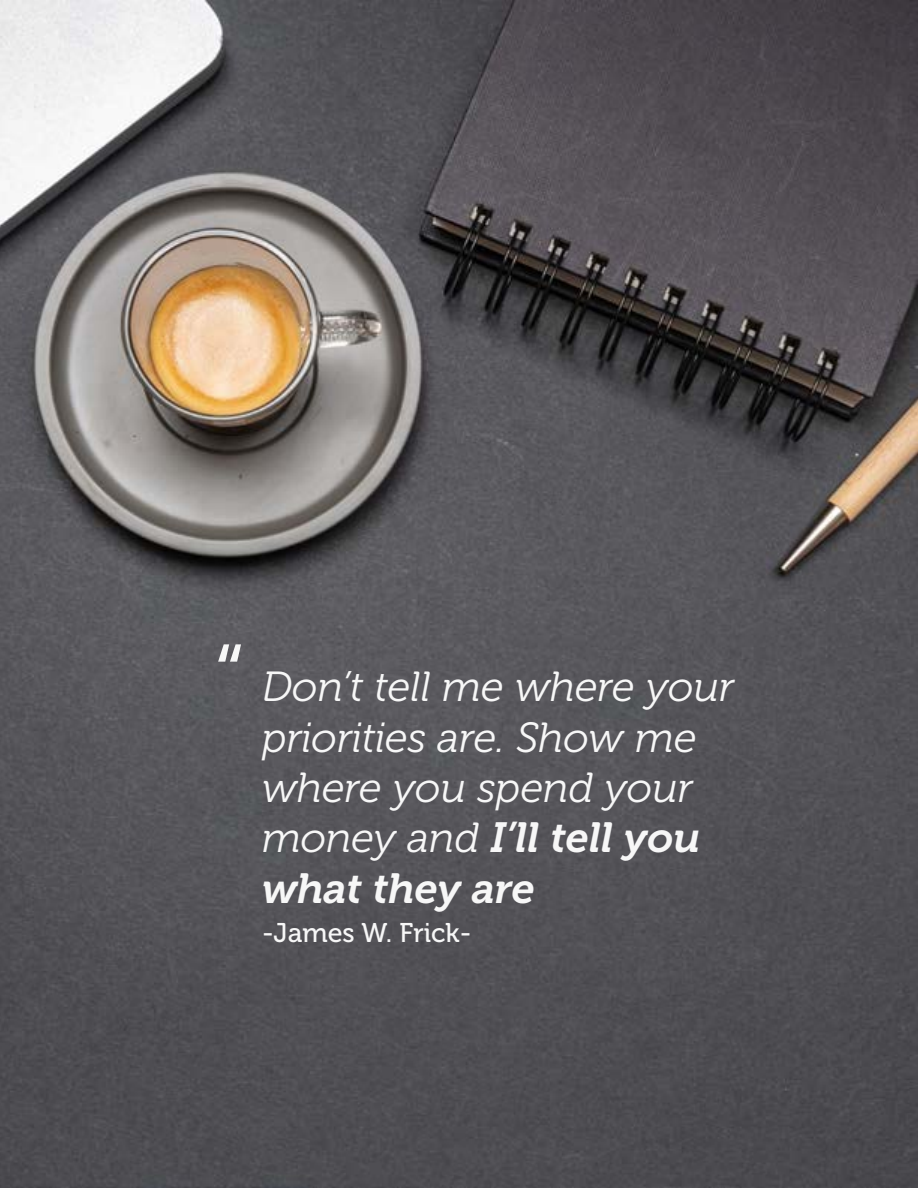
<style>
.page{position:relative;width:918px;height:1188px;background:#fff}
.page>*{position:absolute;margin:0;border:0;box-sizing:border-box;transform-origin:0 0}
.t1{font:100.5px "Museo 300";color:#f7f7f7}
.t2{font:italic 42px/50.4px "Museo 300";letter-spacing:-.005em;color:#f7f7f7}
.t3{font:italic 42px/50.4px "Museo 700";color:#f7f7f7}
.t4{font:27px "Museo 500";color:#f7f7f7}
.s1{font-family:"Museo 300"}
</style>
<div class="page">
<img style="left:0;top:0;width:918px;height:1188px">
<h1 class="t1" style="left:213px;top:627px;width:35px">“</h1>
<p class="t2" style="left:262px;top:662px;width:473px">Don’t tell me where your priorities are. Show me where you spend your</p>
<p class="t3" style="left:262px;top:813px;width:440px"><span class="s1">money and</span> I’ll tell you what they are</p>
<p class="t4" style="left:262px;top:918px;width:211px">-James W. Frick-</p>
</div>
